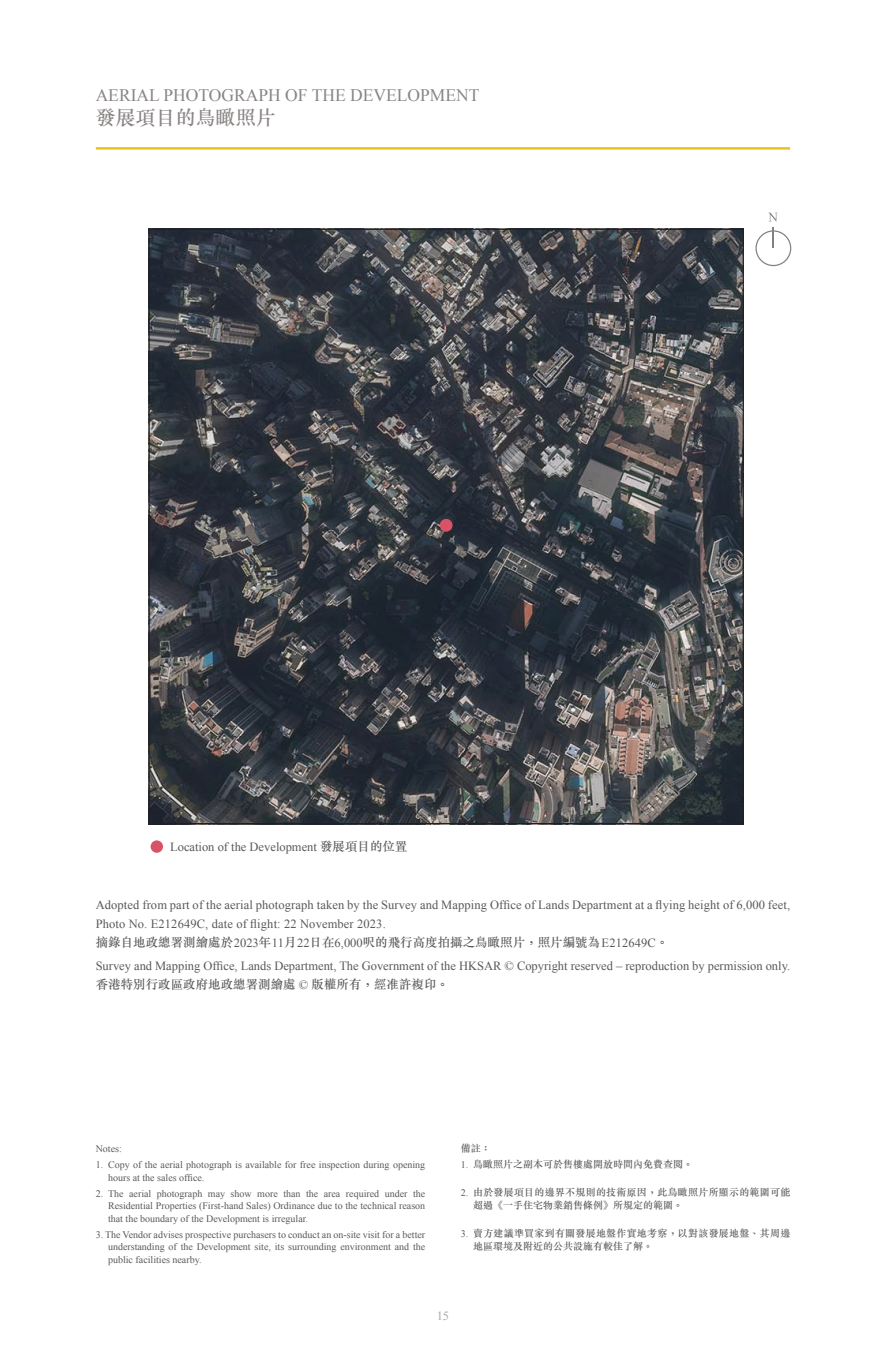
<style>
.page{position:relative;width:886px;height:1372px;background:#fff}
.page>*{position:absolute;margin:0;border:0;box-sizing:border-box;transform-origin:0 0}
.t1{font:500 20px "M Sung HK";color:#8a8584}
.t2{font:17.5px "Times New Roman";color:#8a8584}
.t3{font:12.5px/18.8px "Times New Roman";letter-spacing:.01em;color:#58595b}
.t4{font:500 12.5px "M Sung HK";color:#58595b}
.t5{font:12.5px "Times New Roman";color:#a7a9ac}
.t6{font:10px/12.5px "Times New Roman";color:#58595b;text-align:justify}
.t7{font:500 10px/12.5px "M Sung HK";letter-spacing:.025em;color:#58595b}
.t8{font:500 10px "M Sung HK";color:#58595b}
.s1{font-family:"M Sung HK";font-weight:500}
.s2{font-family:"Times New Roman";font-weight:400}
</style>
<div class="page">
<hr style="left:96px;top:147px;width:694px;height:3px;background:#e9c31d">
<div style="left:755px;top:230px;width:36px;height:36px;border:1px solid #808285;border-radius:50%"></div>
<hr style="left:772px;top:227px;width:2px;height:21px;background:#808285">
<svg style="left:769px;top:213px;width:8px;height:8px"></svg>
<div style="left:151px;top:840px;width:12px;height:12px;background:#da5268;border-radius:50%"></div>
<img style="left:150px;top:231px;width:592px;height:591px">
<div style="left:440px;top:519px;width:12px;height:12px;background:#da5268;border-radius:50%"></div>
<h2 class="t2" style="left:96px;top:83px;width:385px">AERIAL PHOTOGRAPH OF THE DEVELOPMENT</h2>
<h1 class="t1" style="left:96px;top:103px;width:181px">發展項目的鳥瞰照片</h1>
<p class="t3" style="left:170px;top:836px;width:239px">Location of the Development <span class="s1">發展項目的位置</span></p>
<p class="t3" style="left:96px;top:895px;width:696px">Adopted from part of the aerial photograph taken by the Survey and Mapping Office of Lands Department at a flying height of 6,000 feet,<br>Photo No. E212649C, date of flight: 22 November 2023.</p>
<p class="t4" style="left:96px;top:933px;width:574px">摘錄自地政總署測繪處於<span class="s2">2023</span>年<span class="s2">11</span>月<span class="s2">22</span>日在<span class="s2">6,000</span>呎的飛行高度拍攝之鳥瞰照片，照片編號為<span class="s2">E212649C</span>。</p>
<p class="t3" style="left:96px;top:956px;width:696px">Survey and Mapping Office, Lands Department, The Government of the HKSAR © Copyright reserved – reproduction by permission only.</p>
<p class="t4" style="left:96px;top:975px;width:355px">香港特別行政區政府地政總署測繪處 <span class="s2">©</span> 版權所有，經准許複印。</p>
<p class="t6" style="left:96px;top:1142px;width:28px">Notes:</p>
<p class="t6" style="left:108px;top:1158px;width:319px;text-indent:-12px">1. Copy of the aerial photograph is available for free inspection during opening hours at the sales office.</p>
<p class="t6" style="left:108px;top:1186px;width:319px;text-indent:-12px">2. The aerial photograph may show more than the area required under the Residential Properties (First-hand Sales) Ordinance due to the technical reason that the boundary of the Development is irregular.</p>
<p class="t6" style="left:108px;top:1227px;width:319px;text-indent:-12px">3. The Vendor advises prospective purchasers to conduct an on-site visit for a better understanding of the Development site, its surrounding environment and the public facilities nearby.</p>
<p class="t7" style="left:461px;top:1141px;width:31px">備註：</p>
<p class="t8" style="left:461px;top:1157px;width:234px"><span class="s2">1.</span> 鳥瞰照片之副本可於售樓處開放時間內免費查閱。</p>
<p class="t7" style="left:473px;top:1186px;width:319px;text-indent:-12px"><span class="s2">2.</span> 由於發展項目的邊界不規則的技術原因，此鳥瞰照片所顯示的範圍可能超過《一手住宅物業銷售條例》所規定的範圍。</p>
<p class="t7" style="left:473px;top:1227px;width:319px;text-indent:-12px"><span class="s2">3.</span> 賣方建議準買家到有關發展地盤作實地考察，以對該發展地盤、其周邊地區環境及附近的公共設施有較佳了解。</p>
<p class="t5" style="left:437px;top:1307px;width:14px">15</p>
</div>
